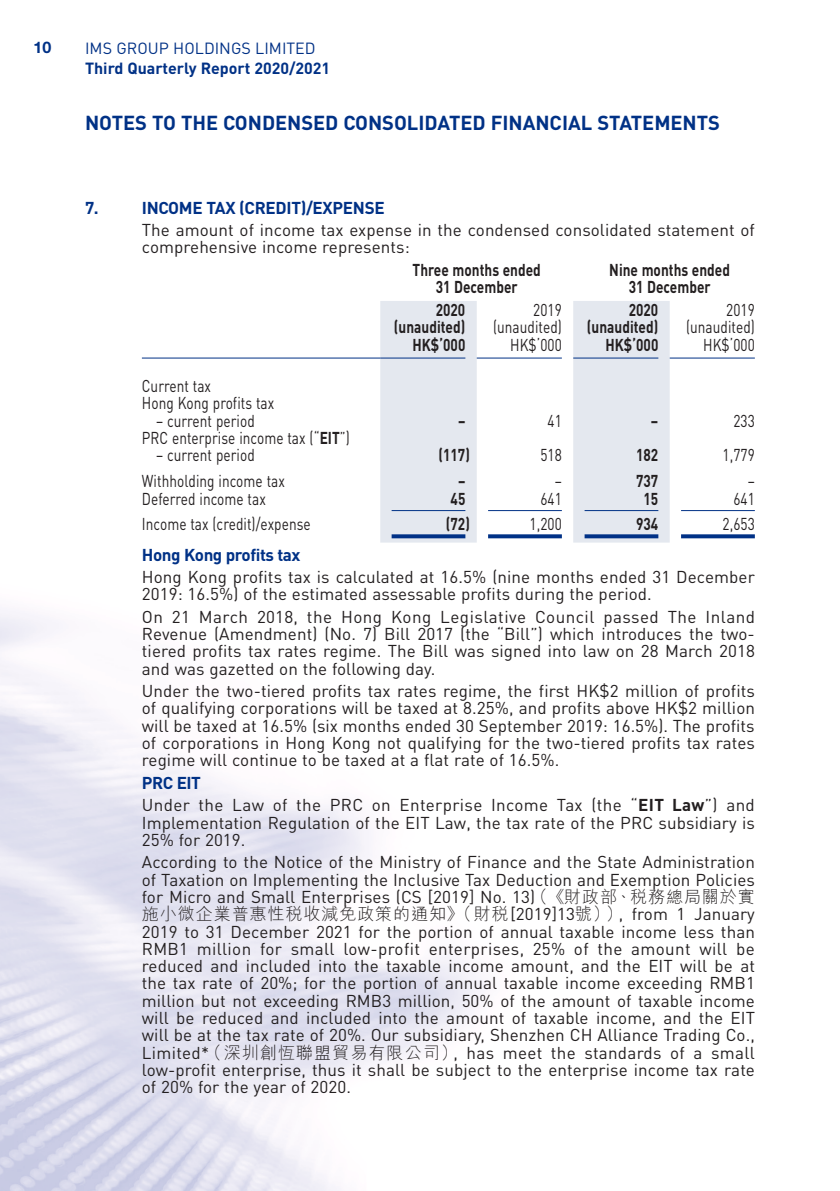
<style>
.page{position:relative;width:840px;height:1191px;background:#fff}
.page>*{position:absolute;margin:0;border:0;box-sizing:border-box;transform-origin:0 0}
.t1{font:700 20px "DIN Pro";color:#003186}
.t2{font:17px/17.4px "DIN Pro";letter-spacing:.005em;color:#231f20}
.t3{font:17px/17.4px "DIN Pro";letter-spacing:.005em;color:#231f20;scale:.8 1}
.t4{font:700 17px/17.4px "DIN Pro";letter-spacing:.005em;color:#231f20;text-align:center;scale:.8 1}
.t5{font:700 17px "DIN Pro";letter-spacing:-.02em;color:#003186}
.t6{font:300 17px "M Hei HK";letter-spacing:.055em;color:#231f20}
.t7{font:700 16px "DIN Pro";color:#003186}
.t8{font:16px "DIN Pro";color:#003186}
.t9{font:700 16px "Helvetica Neue LT Std";color:#003186}
.s1{font-weight:700}
.s2{font-weight:700;color:#003186}
.s3{font-family:"M Hei HK";font-weight:300}
.s4{font-family:"DIN Pro";font-weight:400}
</style>
<div class="page">
<img style="left:0;top:301px;width:755px;height:890px">
<svg style="left:380px;top:301px;width:289px;height:241px;fill:#e4e8ef"></svg>
<hr style="left:142px;top:357px;width:238px;height:1px;background:#003186">
<hr style="left:380px;top:357px;width:85px;height:1px;background:#003186">
<hr style="left:476px;top:357px;width:85px;height:1px;background:#003186">
<hr style="left:573px;top:357px;width:85px;height:1px;background:#003186">
<hr style="left:669px;top:357px;width:85px;height:1px;background:#003186">
<hr style="left:391px;top:510px;width:74px;height:1px;background:#003186">
<hr style="left:488px;top:510px;width:73px;height:1px;background:#003186">
<hr style="left:584px;top:510px;width:74px;height:1px;background:#003186">
<hr style="left:680px;top:510px;width:74px;height:1px;background:#003186">
<svg style="left:391px;top:534px;width:74px;height:4px"></svg>
<svg style="left:488px;top:534px;width:73px;height:4px"></svg>
<svg style="left:584px;top:534px;width:74px;height:4px"></svg>
<svg style="left:680px;top:534px;width:74px;height:4px"></svg>
<p class="t9" style="left:34px;top:37px;width:19px">10</p>
<p class="t8" style="left:85px;top:37px;width:232px">IMS GROUP HOLDINGS LIMITED</p>
<p class="t7" style="left:85px;top:57px;width:246px">Third Quarterly Report 2020/2021</p>
<p class="t1" style="left:85px;top:109px;width:636px">NOTES TO THE CONDENSED CONSOLIDATED FINANCIAL STATEMENTS</p>
<p class="t5" style="left:85px;top:196px;width:15px">7.</p>
<p class="t5" style="left:142px;top:196px;width:244px">INCOME TAX (CREDIT)/EXPENSE</p>
<p class="t2" style="left:142px;top:220px;width:614px">The amount of income tax expense in the condensed consolidated statement of comprehensive income represents:</p>
<p class="t4" style="left:412px;top:260px;width:162px">Three months ended<br>31 December</p>
<p class="t4" style="left:609px;top:260px;width:152px">Nine months ended<br>31 December</p>
<p class="t4" style="left:435px;top:300px;width:39px">2020</p>
<p class="t3" style="left:533px;top:300px;width:37px">2019</p>
<p class="t4" style="left:628px;top:300px;width:39px">2020</p>
<p class="t3" style="left:725px;top:300px;width:37px">2019</p>
<p class="t4" style="left:393px;top:318px;width:91px">(unaudited)</p>
<p class="t3" style="left:493px;top:318px;width:87px">(unaudited)</p>
<p class="t4" style="left:586px;top:318px;width:91px">(unaudited)</p>
<p class="t3" style="left:685px;top:318px;width:87px">(unaudited)</p>
<p class="t4" style="left:412px;top:335px;width:68px">HK$’000</p>
<p class="t3" style="left:510px;top:335px;width:66px">HK$’000</p>
<p class="t4" style="left:605px;top:335px;width:68px">HK$’000</p>
<p class="t3" style="left:702px;top:335px;width:66px">HK$’000</p>
<p class="t3" style="left:142px;top:376px;width:167px">Current tax<br>Hong Kong profits tax</p>
<p class="t3" style="left:156px;top:411px;width:125px">– current period</p>
<p class="t4" style="left:457px;top:411px;width:11px">–</p>
<p class="t3" style="left:547px;top:411px;width:19px">41</p>
<p class="t4" style="left:650px;top:411px;width:11px">–</p>
<p class="t3" style="left:733px;top:411px;width:28px">233</p>
<p class="t3" style="left:142px;top:428px;width:261px">PRC enterprise income tax (“<span class="s1">EIT</span>”)</p>
<p class="t3" style="left:156px;top:446px;width:125px">– current period</p>
<p class="t4" style="left:438px;top:446px;width:41px">(117)</p>
<p class="t3" style="left:540px;top:446px;width:28px">518</p>
<p class="t4" style="left:635px;top:446px;width:29px">182</p>
<p class="t3" style="left:722px;top:446px;width:42px">1,779</p>
<p class="t3" style="left:142px;top:472px;width:180px">Withholding income tax</p>
<p class="t4" style="left:458px;top:472px;width:11px">–</p>
<p class="t3" style="left:554px;top:472px;width:10px">–</p>
<p class="t4" style="left:635px;top:472px;width:29px">737</p>
<p class="t3" style="left:747px;top:472px;width:10px">–</p>
<p class="t3" style="left:142px;top:489px;width:156px">Deferred income tax</p>
<p class="t4" style="left:450px;top:489px;width:20px">45</p>
<p class="t3" style="left:540px;top:489px;width:28px">641</p>
<p class="t4" style="left:643px;top:489px;width:20px">15</p>
<p class="t3" style="left:733px;top:489px;width:28px">641</p>
<p class="t3" style="left:142px;top:515px;width:212px">Income tax (credit)/expense</p>
<p class="t4" style="left:445px;top:515px;width:32px">(72)</p>
<p class="t3" style="left:529px;top:515px;width:42px">1,200</p>
<p class="t4" style="left:635px;top:515px;width:29px">934</p>
<p class="t3" style="left:722px;top:515px;width:42px">2,653</p>
<p class="t5" style="left:142px;top:543px;width:160px">Hong Kong profits tax</p>
<p class="t2" style="left:142px;top:567px;width:614px">Hong Kong profits tax is calculated at 16.5% (nine months ended 31 December<br>2019: 16.5%) of the estimated assessable profits during the period.</p>
<p class="t2" style="left:142px;top:607px;width:614px;text-align:justify">On 21 March 2018, the Hong Kong Legislative Council passed The Inland Revenue (Amendment) (No. 7) Bill 2017 (the “Bill”) which introduces the two&shy;tiered profits tax rates regime. The Bill was signed into law on 28 March 2018 and was gazetted on the following day.</p>
<p class="t2" style="left:142px;top:681px;width:614px;text-align:justify">Under the two-tiered profits tax rates regime, the first HK$2 million of profits of qualifying corporations will be taxed at 8.25%, and profits above HK$2 million will be taxed at 16.5% (six months ended 30 September 2019: 16.5%). The profits of corporations in Hong Kong not qualifying for the two-tiered profits tax rates regime will continue to be taxed at a flat rate of 16.5%.</p>
<p class="t2" style="left:142px;top:771px;width:614px;line-height:22.4px"><span class="s2">PRC EIT<br></span>Under the Law of the PRC on Enterprise Income Tax (the “<span class="s1">EIT Law</span>”) and</p>
<p class="t2" style="left:142px;top:813px;width:614px">Implementation Regulation of the EIT Law, the tax rate of the PRC subsidiary is<br>25% for 2019.</p>
<p class="t2" style="left:142px;top:852px;width:614px;text-align:justify">According to the Notice of the Ministry of Finance and the State Administration of Taxation on Implementing the Inclusive Tax Deduction and Exemption Policies for Micro and Small Enterprises (CS [2019] No. 13)<span class="s3">（《財政部、稅務總局關於實</span></p>
<p class="t6" style="left:142px;top:905px;width:614px">施小微企業普惠性稅收減免政策的通知》（財稅<span class="s4">[2019]13</span>號））<span class="s4">, from 1 January</span></p>
<p class="t2" style="left:142px;top:922px;width:614px;text-align:justify">2019 to 31 December 2021 for the portion of annual taxable income less than RMB1 million for small low-profit enterprises, 25% of the amount will be reduced and included into the taxable income amount, and the EIT will be at the tax rate of 20%; for the portion of annual taxable income exceeding RMB1 million but not exceeding RMB3 million, 50% of the amount of taxable income will be reduced and included into the amount of taxable income, and the EIT will be at the tax rate of 20%. Our subsidiary, Shenzhen CH Alliance Trading Co., Limited*<span class="s3">（深圳創恆聯盟貿易有限公司）</span>, has meet the standards of a small low-profit enterprise, thus it shall be subject to the enterprise income tax rate of 20% for the year of 2020.</p>
</div>
